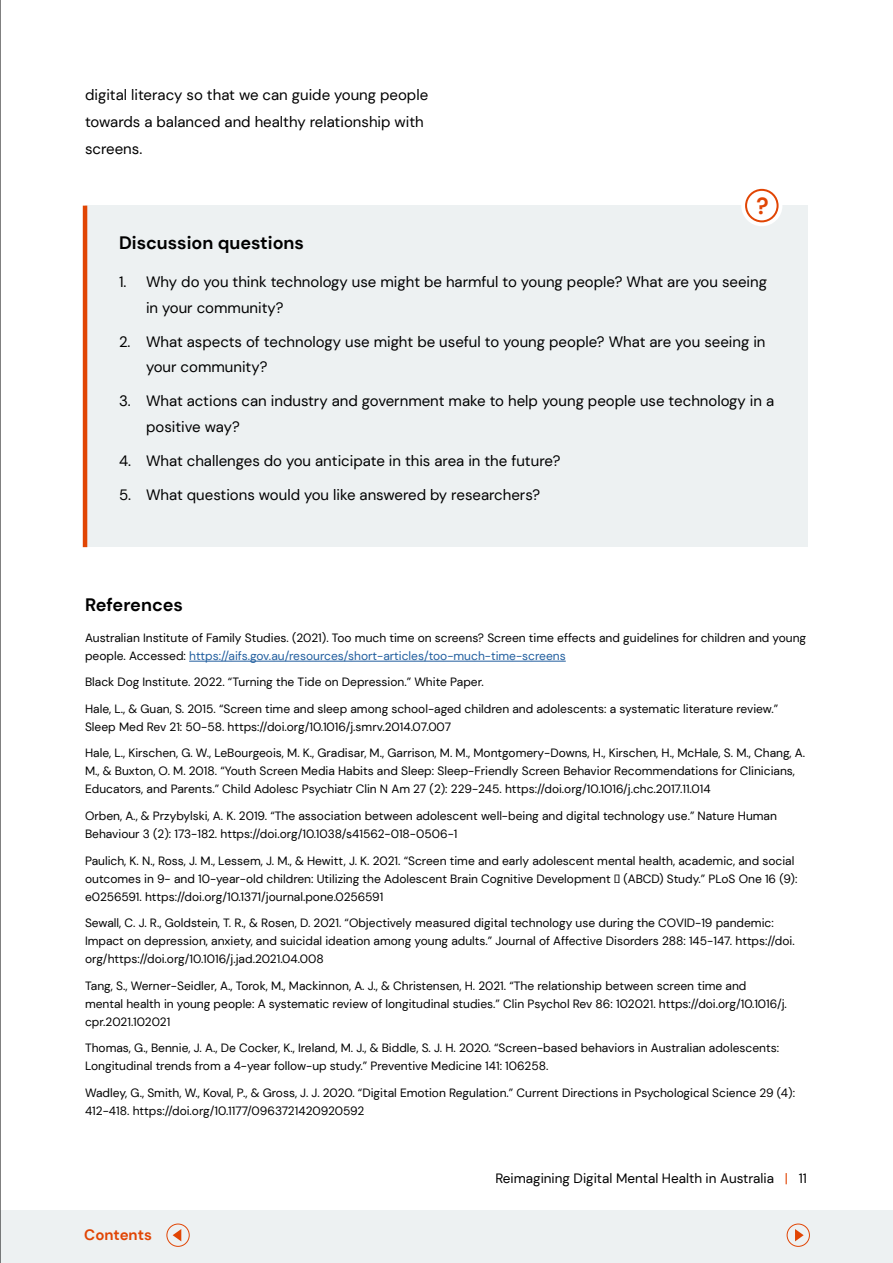
<style>
.page{position:relative;width:893px;height:1263px;background:#fff}
.page>*{position:absolute;margin:0;border:0;box-sizing:border-box;transform-origin:0 0}
.t1{font:700 23.25px "DM Sans";color:#e14504}
.t2{font:700 18px "DM Sans";color:#000}
.t3{font:15px/25.5px "DM Sans";color:#000}
.t4{font:700 15px "DM Sans";color:#e14504}
.t5{font:13.5px "DM Sans";color:#000}
.t6{font:12px/18px "DM Sans";color:#000}
.s1{color:#215e9e}
.s2{color:#e14504}
</style>
<div class="page">
<div style="left:0;top:1210px;width:893px;height:53px;background:#edf1f2"></div>
<div style="left:86px;top:206px;width:722px;height:341px;background:#edf1f2"></div>
<div style="left:741px;top:185px;width:41px;height:41px;border:10px solid #fff;border-radius:50%"></div>
<div style="left:746px;top:190px;width:32px;height:31px;background:#fff;border-radius:50%"></div>
<div style="left:745px;top:189px;width:34px;height:33px;border:2px solid #e14504;border-radius:50%"></div>
<hr style="left:189px;top:661px;width:377px;height:1px;background:#215e9e">
<hr style="left:83px;top:206px;width:4px;height:341px;background:#e14504">
<hr style="left:0;top:0;width:1px;height:1263px;background:#000">
<div style="left:167px;top:1224px;width:23px;height:23px;border:1px solid #e14504;border-radius:50%"></div>
<svg style="left:173px;top:1229px;width:8px;height:12px"></svg>
<div style="left:787px;top:1224px;width:23px;height:23px;border:1px solid #e14504;border-radius:50%"></div>
<svg style="left:795px;top:1229px;width:9px;height:12px"></svg>
<p class="t3" style="left:85px;top:81px;width:345px;line-height:27px">digital literacy so that we can guide young people towards a balanced and healthy relationship with screens.</p>
<h4 class="t1" style="left:756px;top:192px;width:14px">?</h4>
<h4 class="t2" style="left:119px;top:231px;width:186px">Discussion questions</h4>
<p class="t3" style="left:146px;top:269px;width:622px;text-indent:-27px">1. Why do you think technology use might be harmful to young people? What are you seeing in your community?</p>
<p class="t3" style="left:146px;top:328px;width:621px;text-indent:-27px">2. What aspects of technology use might be useful to young people? What are you seeing in your community?</p>
<p class="t3" style="left:146px;top:388px;width:629px;text-indent:-27px">3. What actions can industry and government make to help young people use technology in a positive way?</p>
<p class="t3" style="left:119px;top:447px;width:443px">4. What challenges do you anticipate in this area in the future?</p>
<p class="t3" style="left:119px;top:481px;width:423px">5. What questions would you like answered by researchers?</p>
<h4 class="t2" style="left:85px;top:594px;width:99px">References</h4>
<p class="t6" style="left:85px;top:629px;width:723px">Australian Institute of Family Studies. (2021). Too much time on screens? Screen time effects and guidelines for children and young people. Accessed: <span class="s1">https://aifs.gov.au/resources/short-articles/too-much-time-screens</span></p>
<p class="t6" style="left:85px;top:673px;width:400px">Black Dog Institute. 2022. “Turning the Tide on Depression.” White Paper.</p>
<p class="t6" style="left:85px;top:700px;width:695px">Hale, L., &amp; Guan, S. 2015. “Screen time and sleep among school-aged children and adolescents: a systematic literature review.”<br>Sleep Med Rev 21: 50-58. https://doi.org/10.1016/j.smrv.2014.07.007</p>
<p class="t6" style="left:85px;top:744px;width:722px">Hale, L., Kirschen, G. W., LeBourgeois, M. K., Gradisar, M., Garrison, M. M., Montgomery-Downs, H., Kirschen, H., McHale, S. M., Chang, A.<br>M., &amp; Buxton, O. M. 2018. “Youth Screen Media Habits and Sleep: Sleep-Friendly Screen Behavior Recommendations for Clinicians,<br>Educators, and Parents.” Child Adolesc Psychiatr Clin N Am 27 (2): 229-245. https://doi.org/10.1016/j.chc.2017.11.014</p>
<p class="t6" style="left:85px;top:807px;width:693px">Orben, A., &amp; Przybylski, A. K. 2019. “The association between adolescent well-being and digital technology use.” Nature Human<br>Behaviour 3 (2): 173-182. https://doi.org/10.1038/s41562-018-0506-1</p>
<p class="t6" style="left:85px;top:851px;width:714px">Paulich, K. N., Ross, J. M., Lessem, J. M., &amp; Hewitt, J. K. 2021. “Screen time and early adolescent mental health, academic, and social outcomes in 9- and 10-year-old children: Utilizing the Adolescent Brain Cognitive Development ℠ (ABCD) Study.” PLoS One 16 (9): e0256591. https://doi.org/10.1371/journal.pone.0256591</p>
<p class="t6" style="left:85px;top:914px;width:711px">Sewall, C. J. R., Goldstein, T. R., &amp; Rosen, D. 2021. “Objectively measured digital technology use during the COVID-19 pandemic:<br>Impact on depression, anxiety, and suicidal ideation among young adults.” Journal of Affective Disorders 288: 145-147. https://doi. org/https://doi.org/10.1016/j.jad.2021.04.008</p>
<p class="t6" style="left:85px;top:976px;width:703px">Tang, S., Werner-Seidler, A., Torok, M., Mackinnon, A. J., &amp; Christensen, H. 2021. “The relationship between screen time and mental health in young people: A systematic review of longitudinal studies.” Clin Psychol Rev 86: 102021. https://doi.org/10.1016/j. cpr.2021.102021</p>
<p class="t6" style="left:85px;top:1039px;width:695px">Thomas, G., Bennie, J. A., De Cocker, K., Ireland, M. J., &amp; Biddle, S. J. H. 2020. “Screen-based behaviors in Australian adolescents:<br>Longitudinal trends from a 4-year follow-up study.” Preventive Medicine 141: 106258.</p>
<p class="t6" style="left:85px;top:1083px;width:711px">Wadley, G., Smith, W., Koval, P., &amp; Gross, J. J. 2020. “Digital Emotion Regulation.” Current Directions in Psychological Science 29 (4):<br>412-418. https://doi.org/10.1177/0963721420920592</p>
<p class="t4" style="left:84px;top:1226px;width:69px">Contents</p>
<p class="t5" style="left:495px;top:1170px;width:313px">Reimagining Digital Mental Health in Australia <span class="s2">|</span> 11</p>
</div>
